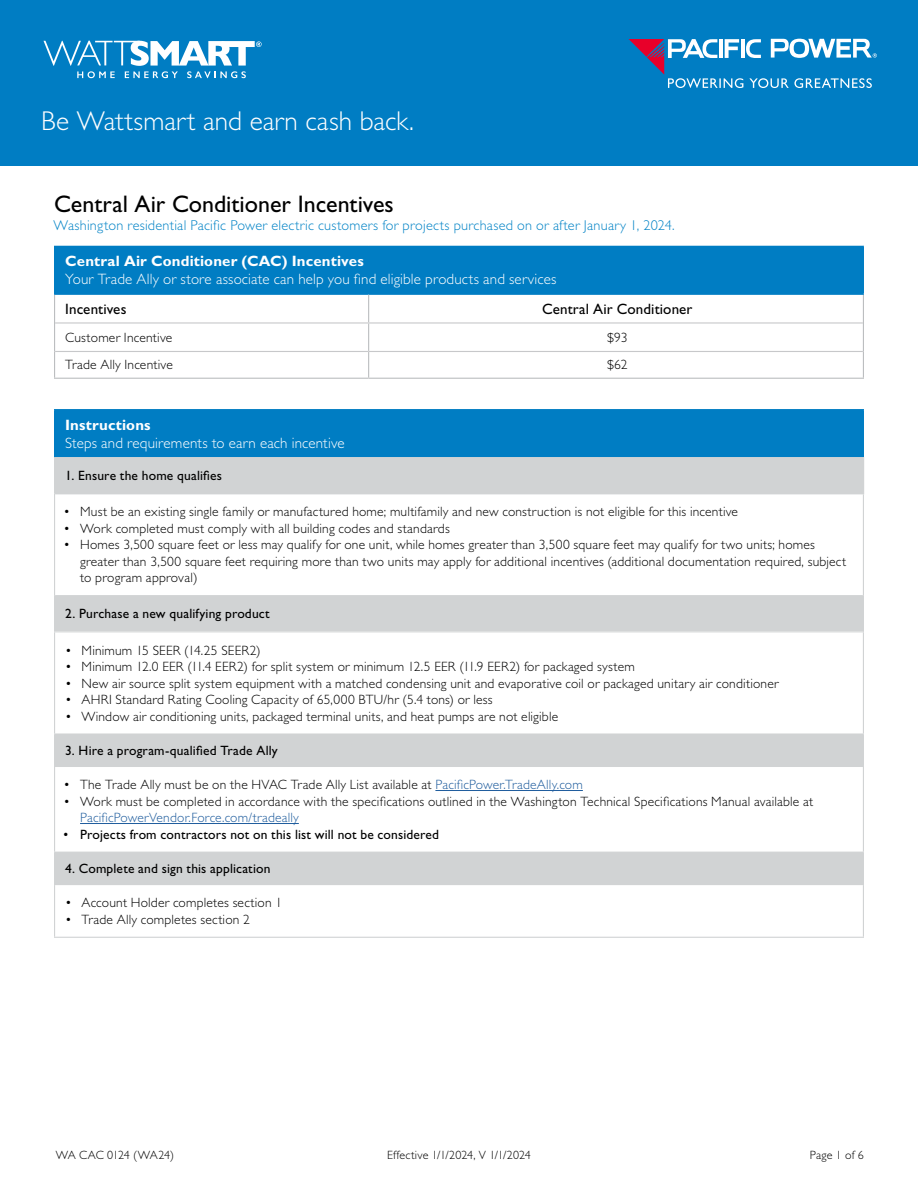
<style>
.page{position:relative;width:918px;height:1188px;background:#fff}
.page>*{position:absolute;margin:0;border:0;box-sizing:border-box;transform-origin:0 0}
.t1{font:300 27.3px "Gill Sans Std";letter-spacing:.005em;color:#fff}
.t2{font:24px "Gill Sans Std";color:#000}
.t3{font:300 15px "Gill Sans Std";letter-spacing:.01em;color:#fff}
.t4{font:700 15px "Gill Sans Std";letter-spacing:.01em;color:#fff}
.t5{font:15px "Gill Sans Std";letter-spacing:.01em;color:#000}
.t6{font:300 14.25px "Gill Sans Std";letter-spacing:.015em;color:#0283c6}
.t7{font:300 13.5px/16.5px "Gill Sans Std";letter-spacing:.015em;color:#000}
.t8{font:13.5px "Gill Sans Std";letter-spacing:.01em;color:#000}
.t9{font:300 13.5px "Gill Sans Std";letter-spacing:.015em;color:#215e9e}
.t10{font:300 12px "Gill Sans Std";letter-spacing:.01em;color:#000}
.t11{font:300 12px "Gill Sans Std";letter-spacing:-.02em;color:#000}
.s1{color:#215e9e}
</style>
<div class="page">
<div style="left:0;top:0;width:918px;height:166px;background:#007dc3"></div>
<div style="left:55px;top:246px;width:808px;height:48px;background:#007dc3"></div>
<svg style="left:55px;top:295px;width:808px;height:83px"></svg>
<hr style="left:863px;top:247px;width:1px;height:47px;background:#007dc3">
<hr style="left:54px;top:294px;width:315px;height:1px;background:#007dc3">
<hr style="left:369px;top:294px;width:495px;height:1px;background:#007dc3">
<svg style="left:54px;top:295px;width:1px;height:83px"></svg>
<svg style="left:863px;top:295px;width:1px;height:83px"></svg>
<hr style="left:54px;top:378px;width:315px;height:1px;background:#bcbec0">
<hr style="left:369px;top:378px;width:495px;height:1px;background:#bcbec0">
<svg style="left:368px;top:295px;width:1px;height:83px"></svg>
<hr style="left:55px;top:322px;width:314px;height:2px;background:#c7c8ca">
<hr style="left:369px;top:322px;width:494px;height:2px;background:#c7c8ca">
<hr style="left:55px;top:351px;width:314px;height:1px;background:#c7c8ca">
<hr style="left:369px;top:351px;width:494px;height:1px;background:#c7c8ca">
<hr style="left:54px;top:246px;width:315px;height:1px;background:#007dc3">
<hr style="left:54px;top:247px;width:1px;height:47px;background:#007dc3">
<hr style="left:369px;top:246px;width:495px;height:1px;background:#007dc3">
<div style="left:55px;top:410px;width:808px;height:47px;background:#007dc3"></div>
<svg style="left:55px;top:458px;width:808px;height:426px"></svg>
<div style="left:55px;top:632px;width:808px;height:102px;background:#fff"></div>
<hr style="left:863px;top:596px;width:1px;height:35px;background:#d1d3d4">
<hr style="left:863px;top:735px;width:1px;height:31px;background:#d1d3d4">
<hr style="left:863px;top:853px;width:1px;height:31px;background:#d1d3d4">
<hr style="left:863px;top:458px;width:1px;height:35px;background:#d1d3d4">
<hr style="left:863px;top:494px;width:1px;height:102px;background:#d1d3d4">
<hr style="left:863px;top:632px;width:1px;height:101px;background:#d1d3d4">
<hr style="left:863px;top:767px;width:1px;height:85px;background:#d1d3d4">
<hr style="left:863px;top:885px;width:1px;height:52px;background:#d1d3d4">
<hr style="left:54px;top:409px;width:545px;height:1px;background:#007dc3">
<hr style="left:599px;top:409px;width:265px;height:1px;background:#007dc3">
<hr style="left:598px;top:410px;width:2px;height:47px;background:#007dc3">
<hr style="left:863px;top:410px;width:1px;height:47px;background:#007dc3">
<hr style="left:54px;top:457px;width:545px;height:1px;background:#d1d3d4">
<hr style="left:54px;top:458px;width:1px;height:36px;background:#d1d3d4">
<hr style="left:599px;top:457px;width:265px;height:1px;background:#d1d3d4">
<hr style="left:54px;top:494px;width:1px;height:102px;background:#d1d3d4">
<hr style="left:54px;top:596px;width:1px;height:35px;background:#d1d3d4">
<hr style="left:54px;top:631px;width:545px;height:1px;background:#d1d3d4">
<hr style="left:54px;top:632px;width:1px;height:101px;background:#d1d3d4">
<hr style="left:599px;top:631px;width:265px;height:1px;background:#d1d3d4">
<hr style="left:54px;top:733px;width:545px;height:2px;background:#d1d3d4">
<hr style="left:54px;top:735px;width:1px;height:31px;background:#d1d3d4">
<hr style="left:599px;top:733px;width:265px;height:2px;background:#d1d3d4">
<hr style="left:54px;top:766px;width:545px;height:1px;background:#d1d3d4">
<hr style="left:54px;top:767px;width:1px;height:85px;background:#d1d3d4">
<hr style="left:599px;top:766px;width:265px;height:1px;background:#d1d3d4">
<hr style="left:54px;top:852px;width:545px;height:1px;background:#d1d3d4">
<hr style="left:54px;top:853px;width:1px;height:31px;background:#d1d3d4">
<hr style="left:599px;top:852px;width:265px;height:1px;background:#d1d3d4">
<hr style="left:54px;top:884px;width:545px;height:1px;background:#d1d3d4">
<hr style="left:54px;top:885px;width:1px;height:52px;background:#d1d3d4">
<hr style="left:599px;top:884px;width:265px;height:1px;background:#d1d3d4">
<hr style="left:54px;top:937px;width:545px;height:1px;background:#d1d3d4">
<hr style="left:599px;top:937px;width:265px;height:1px;background:#d1d3d4">
<hr style="left:55px;top:493px;width:544px;height:1px;background:#d1d3d4">
<hr style="left:599px;top:493px;width:265px;height:1px;background:#d1d3d4">
<hr style="left:55px;top:595px;width:544px;height:2px;background:#d1d3d4">
<hr style="left:599px;top:595px;width:264px;height:2px;background:#d1d3d4">
<hr style="left:54px;top:410px;width:1px;height:47px;background:#007cc3">
<hr style="left:435px;top:790px;width:148px;height:1px;background:#215e9e">
<hr style="left:80px;top:823px;width:219px;height:1px;background:#215e9e">
<svg style="left:629px;top:39px;width:248px;height:49px"></svg>
<svg style="left:44px;top:41px;width:218px;height:37px"></svg>
<h1 class="t1" style="left:41px;top:105px;width:374px">Be Wattsmart and earn cash back.</h1>
<h2 class="t2" style="left:54px;top:190px;width:341px">Central Air Conditioner Incentives</h2>
<p class="t6" style="left:54px;top:218px;width:623px">Washington residential Pacific Power electric customers for projects purchased on or after January 1, 2024.</p>
<p class="t4" style="left:65px;top:252px;width:300px">Central Air Conditioner (CAC) Incentives</p>
<p class="t3" style="left:65px;top:271px;width:493px">Your Trade Ally or store associate can help you find eligible products and services</p>
<p class="t5" style="left:65px;top:300px;width:63px">Incentives</p>
<p class="t5" style="left:542px;top:300px;width:152px">Central Air Conditioner</p>
<p class="t7" style="left:65px;top:329px;width:109px">Customer Incentive</p>
<p class="t7" style="left:607px;top:329px;width:22px">$93</p>
<p class="t7" style="left:65px;top:357px;width:109px">Trade Ally Incentive</p>
<p class="t7" style="left:607px;top:357px;width:22px">$62</p>
<p class="t4" style="left:65px;top:416px;width:87px">Instructions</p>
<p class="t3" style="left:65px;top:434px;width:281px">Steps and requirements to earn each incentive</p>
<p class="t8" style="left:65px;top:468px;width:159px">1. Ensure the home qualifies</p>
<p class="t7" style="left:64px;top:504px;width:676px">• Must be an existing single family or manufactured home; multifamily and new construction is not eligible for this incentive</p>
<p class="t7" style="left:64px;top:520px;width:388px">• Work completed must comply with all building codes and standards</p>
<p class="t7" style="left:80px;top:537px;width:768px;text-indent:-16px">• Homes 3,500 square feet or less may qualify for one unit, while homes greater than 3,500 square feet may qualify for two units; homes greater than 3,500 square feet requiring more than two units may apply for additional incentives (additional documentation required, subject to program approval)</p>
<p class="t8" style="left:65px;top:606px;width:206px">2. Purchase a new qualifying product</p>
<p class="t7" style="left:65px;top:642px;width:197px">• Minimum 15 SEER (14.25 SEER2)</p>
<p class="t7" style="left:65px;top:658px;width:571px">• Minimum 12.0 EER (11.4 EER2) for split system or minimum 12.5 EER (11.9 EER2) for packaged system</p>
<p class="t7" style="left:65px;top:675px;width:715px">• New air source split system equipment with a matched condensing unit and evaporative coil or packaged unitary air conditioner</p>
<p class="t7" style="left:65px;top:691px;width:429px">• AHRI Standard Rating Cooling Capacity of 65,000 BTU/hr (5.4 tons) or less</p>
<p class="t7" style="left:65px;top:708px;width:495px">• Window air conditioning units, packaged terminal units, and heat pumps are not eligible</p>
<p class="t8" style="left:65px;top:743px;width:214px">3. Hire a program-qualified Trade Ally</p>
<p class="t7" style="left:64px;top:777px;width:521px">• The Trade Ally must be on the HVAC Trade Ally List available at <span class="s1">PacificPower.TradeAlly.com</span></p>
<p class="t7" style="left:64px;top:793px;width:751px">• Work must be completed in accordance with the specifications outlined in the Washington Technical Specifications Manual available at</p>
<p class="t9" style="left:80px;top:810px;width:220px">PacificPowerVendor.Force.com/tradeally</p>
<p class="t8" style="left:64px;top:826px;width:377px">• Projects from contractors not on this list will not be considered</p>
<p class="t8" style="left:65px;top:861px;width:207px">4. Complete and sign this application</p>
<p class="t7" style="left:65px;top:895px;width:219px">• Account Holder completes section 1</p>
<p class="t7" style="left:65px;top:911px;width:186px">• Trade Ally completes section 2</p>
<p class="t11" style="left:56px;top:1148px;width:120px">WA CAC 0124 (WA24)</p>
<p class="t10" style="left:387px;top:1148px;width:145px">Effective 1/1/2024, V 1/1/2024</p>
<p class="t10" style="left:810px;top:1148px;width:56px">Page 1 of 6</p>
</div>
